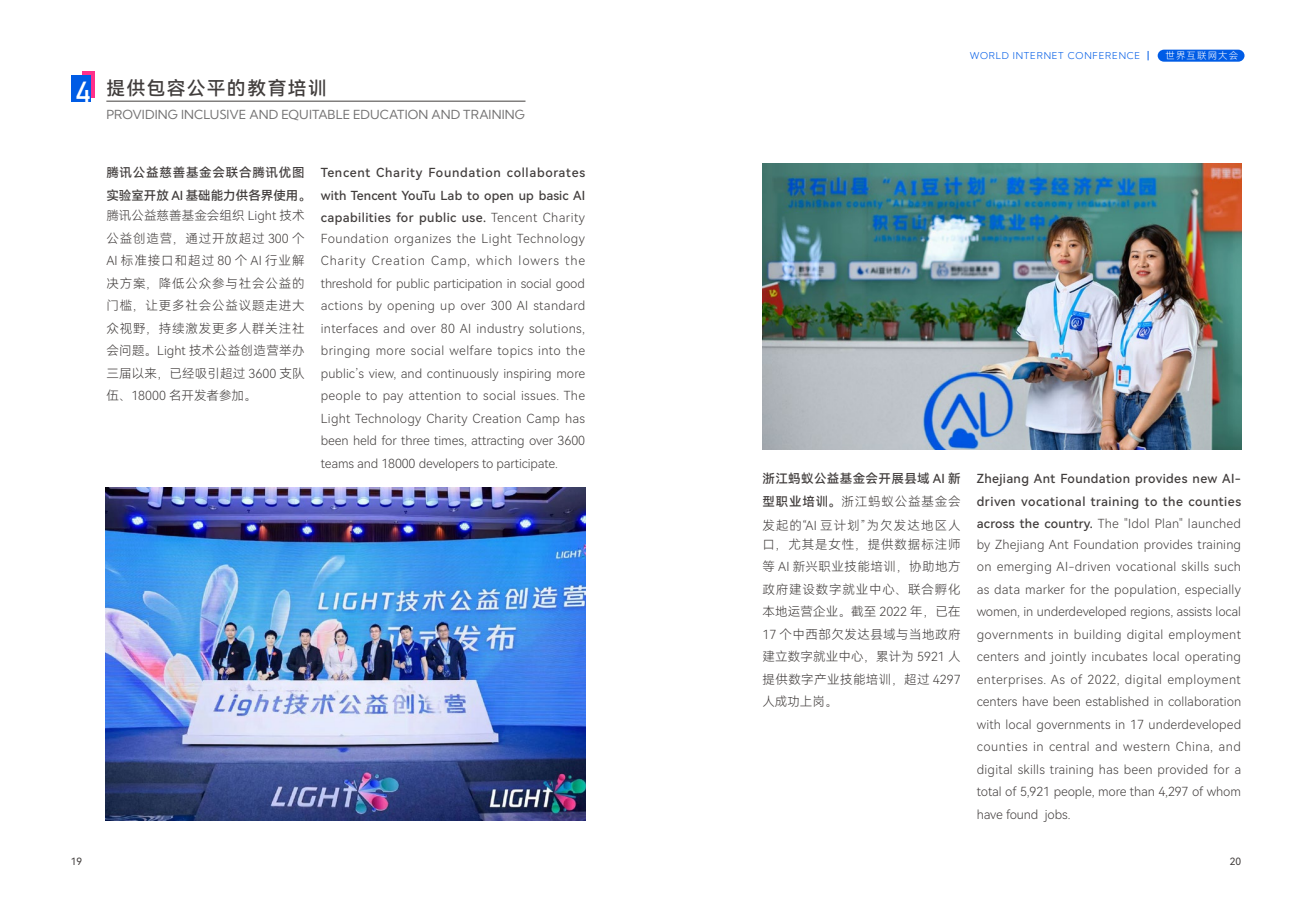
<style>
.page{position:relative;width:1312px;height:922px;background:#fff}
.page>*{position:absolute;margin:0;border:0;box-sizing:border-box;transform-origin:0 0}
.t1{font:28.75px "Bahnschrift";color:#fff}
.t2{font:18.75px "Harmony OS Sans SC Medium";letter-spacing:.075em;color:#413d3c}
.t3{font:12.5px/22.5px "Harmony OS Sans SC Light";letter-spacing:.01em;color:#413d3c;text-align:justify}
.t4{font:12.5px/22.5px "Harmony OS Sans SC Medium";letter-spacing:.03em;color:#413d3c;text-align:justify}
.t5{font:12.5px "Kumbh Sans";letter-spacing:.005em;color:#737272}
.t6{font:12.5px/22.5px "Harmony OS Sans SC Medium";letter-spacing:.06em;color:#413d3c}
.t7{font:12.5px/24.5px "Harmony OS Sans SC Light";letter-spacing:.085em;color:#413d3c}
.t8{font:10px "Harmony OS Sans SC";color:#413d3c}
.t9{font:300 9.38px "Kumbh Sans";letter-spacing:.08em;color:#005ce6}
.t10{font:9.38px "Harmony OS Sans SC Light";letter-spacing:.12em;color:#fff}
.s1{font-family:"Harmony OS Sans SC Light"}
.s2{font-family:"Harmony OS Sans SC Medium"}
</style>
<div class="page">
<svg style="left:1157px;top:50px;width:87px;height:12px"></svg>
<hr style="left:106px;top:101px;width:419px;height:1px;background:#423e3d">
<svg style="left:82px;top:71px;width:13px;height:26px"></svg>
<div style="left:71px;top:75px;width:19px;height:26px;background:#005ce5"></div>
<img style="left:106px;top:488px;width:479px;height:331px">
<img style="left:762px;top:164px;width:478px;height:286px">
<h1 class="t1" style="left:75px;top:70px;width:18px">4</h1>
<h2 class="t2" style="left:106px;top:75px;width:222px">提供包容公平的教育培训</h2>
<p class="t5" style="left:106px;top:107px;width:420px">PROVIDING INCLUSIVE AND EQUITABLE EDUCATION AND TRAINING</p>
<p class="t6" style="left:106px;top:161px;width:206px">腾讯公益慈善基金会联合腾讯优图实验室开放 AI 基础能力供各界使用。</p>
<p class="t3" style="left:106px;top:204px;width:200px">腾讯公益慈善基金会组织 Light 技术公益创造营，通过开放超过 300 个AI 标准接口和超过 80 个 AI 行业解决方案，降低公众参与社会公益的门槛，让更多社会公益议题走进大众视野，持续激发更多人群关注社会问题。Light 技术公益创造营举办三届以来，已经吸引超过 3600 支队伍、18000 名开发者参加。</p>
<p class="t4" style="left:321px;top:161px;width:266px">Tencent Charity Foundation collaborates with Tencent YouTu Lab to open up basic AI capabilities for public use. <span class="s1">Tencent Charity</span></p>
<p class="t3" style="left:321px;top:226px;width:266px">Foundation organizes the Light Technology Charity Creation Camp, which lowers the threshold for public participation in social good actions by opening up over 300 AI standard interfaces and over 80 AI industry solutions, bringing more social welfare topics into the public’s view, and continuously inspiring more people to pay attention to social issues. The Light Technology Charity Creation Camp has been held for three times, attracting over 3600 teams and 18000 developers to participate.</p>
<p class="t9" style="left:969px;top:51px;width:172px">WORLD INTERNET CONFERENCE</p>
<p class="t10" style="left:1165px;top:49px;width:74px">世界互联网大会</p>
<p class="t4" style="left:762px;top:466px;width:200px">浙江蚂蚁公益基金会开展县域 AI 新</p>
<p class="t7" style="left:762px;top:488px;width:200px"><span class="s2">型职业培训。</span>浙江蚂蚁公益基金会发起的“AI 豆计划”为欠发达地区人</p>
<p class="t3" style="left:762px;top:532px;width:200px">口，尤其是女性，提供数据标注师等 AI 新兴职业技能培训，协助地方政府建设数字就业中心、联合孵化本地运营企业。截至 2022 年，已在17 个中西部欠发达县域与当地政府建立数字就业中心，累计为 5921 人提供数字产业技能培训，超过 4297人成功上岗。</p>
<p class="t4" style="left:976px;top:466px;width:266px">Zhejiang Ant Foundation provides new AI&shy;driven vocational training to the counties</p>
<p class="t3" style="left:976px;top:512px;width:266px;line-height:20.5px"><span class="s2">across the country.</span> The "Idol Plan" launched by Zhejiang Ant Foundation provides training</p>
<p class="t3" style="left:976px;top:554px;width:266px">on emerging AI-driven vocational skills such as data marker for the population, especially women, in underdeveloped regions, assists local governments in building digital employment centers and jointly incubates local operating enterprises. As of 2022, digital employment centers have been established in collaboration with local governments in 17 underdeveloped counties in central and western China, and digital skills training has been provided for a total of 5,921 people, more than 4,297 of whom have found jobs.</p>
<p class="t8" style="left:71px;top:854px;width:13px">19</p>
<p class="t8" style="left:1229px;top:854px;width:13px">20</p>
</div>
